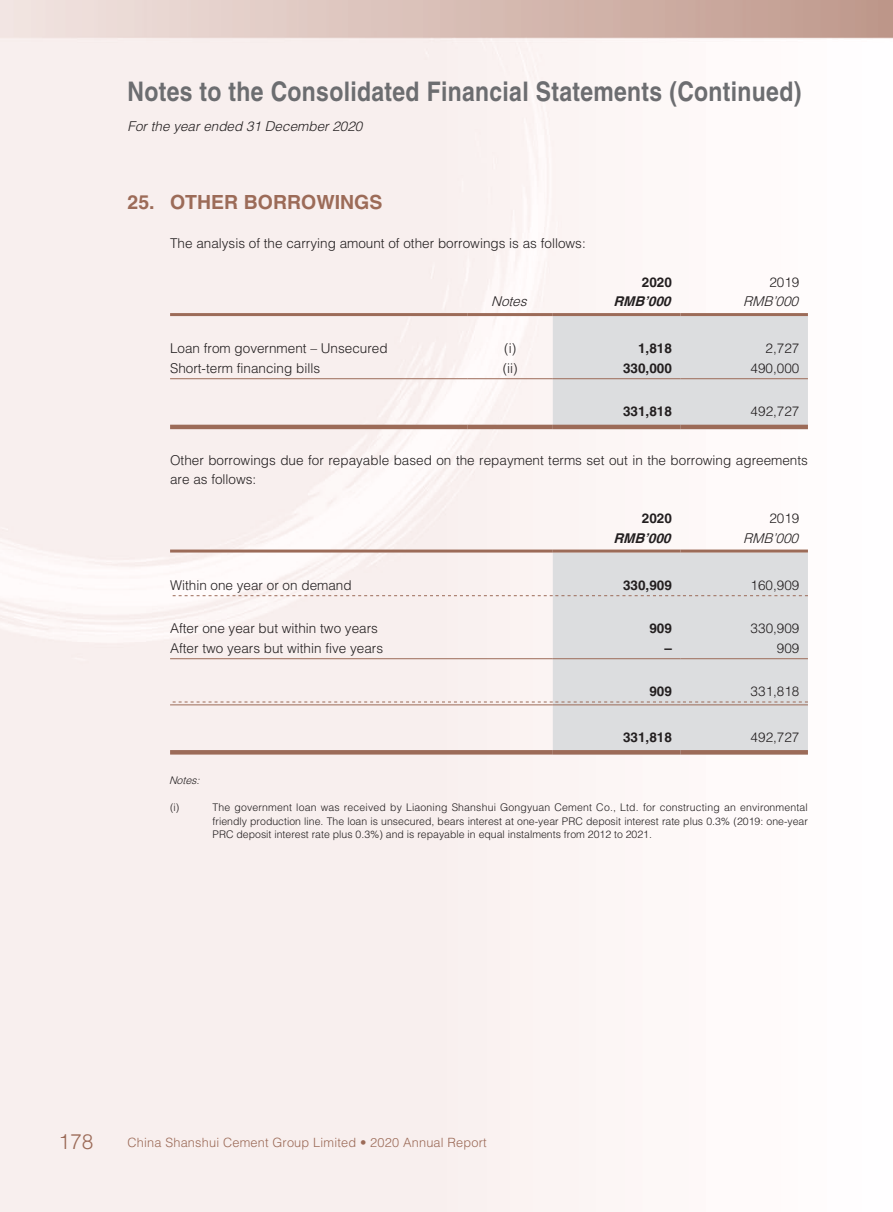
<style>
.page{position:relative;width:893px;height:1212px;background:#fff}
.page>*{position:absolute;margin:0;border:0;box-sizing:border-box;transform-origin:0 0}
.t1{font:700 27px "Helvetica LT Std";letter-spacing:.015em;color:#6c6d70;scale:.85 1}
.t2{font:300 21px "Helvetica LT Std";color:#9c6b58}
.t3{font:700 19.5px "Helvetica LT Std";color:#9c6b58}
.t4{font:300 13.5px/19.5px "Helvetica LT Std";color:#231f20}
.t5{font:700 13.5px "Helvetica LT Std";color:#231f20}
.t6{font:italic 300 13.5px "Helvetica LT Std";color:#231f20}
.t7{font:italic 300 13.5px "Helvetica LT Std";color:#231f20}
.t8{font:italic 700 13.5px "Helvetica LT Std";color:#231f20}
.t9{font:300 12.75px "Helvetica LT Std";letter-spacing:.015em;color:#9c6b58}
.t10{font:300 10.5px/13.5px "Helvetica LT Std";color:#231f20;text-align:justify}
.t11{font:italic 300 10.5px "Helvetica LT Std";color:#231f20}
</style>
<div class="page">
<div style="left:553px;top:316px;width:255px;height:109px;background:#dcdddf"></div>
<hr style="left:170px;top:313px;width:298px;height:3px;background:#9c6b58">
<hr style="left:468px;top:313px;width:85px;height:3px;background:#9c6b58">
<hr style="left:553px;top:313px;width:127px;height:3px;background:#9c6b58">
<hr style="left:680px;top:313px;width:128px;height:3px;background:#9c6b58">
<hr style="left:170px;top:378px;width:298px;height:1px;background:#9c6b58">
<hr style="left:468px;top:378px;width:85px;height:1px;background:#9c6b58">
<hr style="left:553px;top:378px;width:127px;height:1px;background:#9c6b58">
<hr style="left:680px;top:378px;width:128px;height:1px;background:#9c6b58">
<hr style="left:170px;top:425px;width:298px;height:4px;background:#9c6b58">
<hr style="left:468px;top:425px;width:85px;height:4px;background:#9c6b58">
<hr style="left:553px;top:425px;width:127px;height:4px;background:#9c6b58">
<hr style="left:680px;top:425px;width:128px;height:4px;background:#9c6b58">
<div style="left:553px;top:552px;width:255px;height:198px;background:#dcdddf"></div>
<hr style="left:170px;top:549px;width:383px;height:3px;background:#9c6b58">
<hr style="left:553px;top:549px;width:127px;height:3px;background:#9c6b58">
<hr style="left:680px;top:549px;width:128px;height:3px;background:#9c6b58">
<svg style="left:173px;top:595px;width:635px;height:1px"></svg>
<hr style="left:170px;top:658px;width:383px;height:1px;background:#9c6b58">
<hr style="left:553px;top:658px;width:127px;height:1px;background:#9c6b58">
<hr style="left:680px;top:658px;width:128px;height:1px;background:#9c6b58">
<hr style="left:170px;top:704px;width:383px;height:1px;background:#9c6b58">
<hr style="left:553px;top:704px;width:127px;height:1px;background:#9c6b58">
<svg style="left:173px;top:702px;width:635px;height:1px"></svg>
<hr style="left:680px;top:704px;width:128px;height:1px;background:#9c6b58">
<hr style="left:170px;top:750px;width:383px;height:4px;background:#9c6b58">
<hr style="left:553px;top:750px;width:127px;height:4px;background:#9c6b58">
<hr style="left:680px;top:750px;width:128px;height:4px;background:#9c6b58">
<h1 class="t1" style="left:128px;top:75px;width:794px">Notes to the Consolidated Financial Statements (Continued)</h1>
<p class="t6" style="left:128px;top:118px;width:236px">For the year ended 31 December 2020</p>
<h3 class="t3" style="left:128px;top:190px;width:256px">25. OTHER BORROWINGS</h3>
<p class="t4" style="left:170px;top:233px;width:417px">The analysis of the carrying amount of other borrowings is as follows:</p>
<p class="t5" style="left:642px;top:274px;width:32px">2020</p>
<p class="t4" style="left:769px;top:272px;width:32px">2019</p>
<p class="t7" style="left:491px;top:293px;width:41px">Notes</p>
<p class="t8" style="left:613px;top:293px;width:63px">RMB’000</p>
<p class="t7" style="left:743px;top:293px;width:61px">RMB’000</p>
<p class="t4" style="left:170px;top:339px;width:219px">Loan from government – Unsecured</p>
<p class="t4" style="left:504px;top:339px;width:13px">(i)</p>
<p class="t5" style="left:638px;top:340px;width:35px">1,818</p>
<p class="t4" style="left:766px;top:339px;width:35px">2,727</p>
<p class="t4" style="left:170px;top:358px;width:152px">Short-term financing bills</p>
<p class="t4" style="left:503px;top:358px;width:16px">(ii)</p>
<p class="t5" style="left:623px;top:360px;width:50px">330,000</p>
<p class="t4" style="left:751px;top:358px;width:50px">490,000</p>
<p class="t5" style="left:623px;top:403px;width:50px">331,818</p>
<p class="t4" style="left:751px;top:402px;width:50px">492,727</p>
<p class="t4" style="left:170px;top:450px;width:639px">Other borrowings due for repayable based on the repayment terms set out in the borrowing agreements are as follows:</p>
<p class="t5" style="left:642px;top:510px;width:32px">2020</p>
<p class="t4" style="left:769px;top:509px;width:32px">2019</p>
<p class="t8" style="left:613px;top:530px;width:63px">RMB’000</p>
<p class="t7" style="left:743px;top:529px;width:61px">RMB’000</p>
<p class="t4" style="left:170px;top:575px;width:183px">Within one year or on demand</p>
<p class="t5" style="left:623px;top:577px;width:50px">330,909</p>
<p class="t4" style="left:751px;top:575px;width:50px">160,909</p>
<p class="t4" style="left:170px;top:619px;width:209px">After one year but within two years</p>
<p class="t5" style="left:649px;top:620px;width:24px">909</p>
<p class="t4" style="left:751px;top:619px;width:50px">330,909</p>
<p class="t4" style="left:170px;top:638px;width:215px">After two years but within five years</p>
<p class="t5" style="left:664px;top:640px;width:9px">–</p>
<p class="t4" style="left:777px;top:638px;width:24px">909</p>
<p class="t5" style="left:649px;top:683px;width:24px">909</p>
<p class="t4" style="left:751px;top:682px;width:50px">331,818</p>
<p class="t5" style="left:623px;top:729px;width:50px">331,818</p>
<p class="t4" style="left:751px;top:727px;width:50px">492,727</p>
<p class="t11" style="left:169px;top:774px;width:35px">Notes:</p>
<p class="t10" style="left:170px;top:800px;width:11px">(i)</p>
<p class="t10" style="left:213px;top:800px;width:597px">The government loan was received by Liaoning Shanshui Gongyuan Cement Co., Ltd. for constructing an environmental friendly production line. The loan is unsecured, bears interest at one-year PRC deposit interest rate plus 0.3% (2019: one-year PRC deposit interest rate plus 0.3%) and is repayable in equal instalments from 2012 to 2021.</p>
<h2 class="t2" style="left:59px;top:1128px;width:37px">178</h2>
<p class="t9" style="left:128px;top:1134px;width:361px">China Shanshui Cement Group Limited • 2020 Annual Report</p>
</div>
